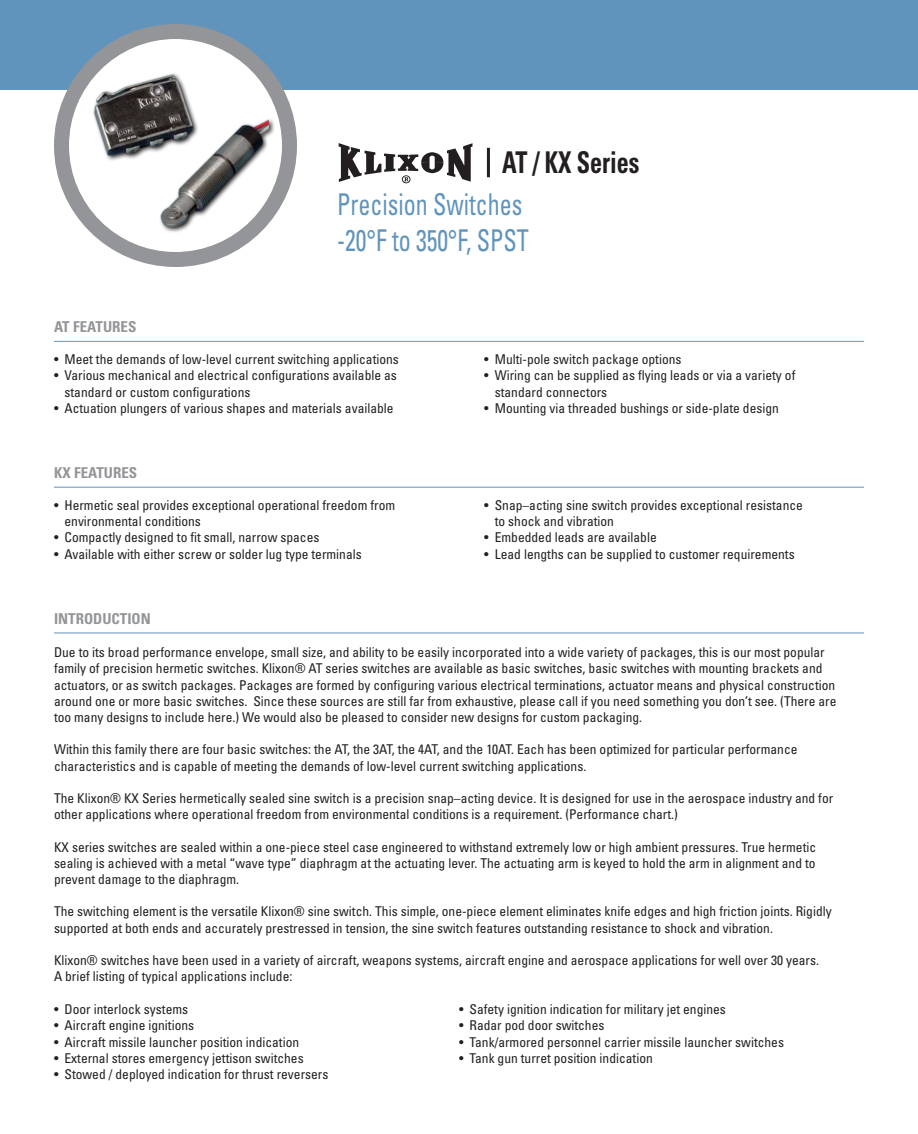
<style>
.page{position:relative;width:918px;height:1134px;background:#fff}
.page>*{position:absolute;margin:0;border:0;box-sizing:border-box;transform-origin:0 0}
.t1{font:condensed 30px/36px "Univers";color:#6194bc;scale:.8 1}
.t2{font:700 condensed 30px "Univers";color:#231f20;scale:.8 1}
.t3{font:700 condensed 15px "Univers";color:#939598}
.t4{font:condensed 13.5px/16.2px "Univers";color:#231f20}
</style>
<div class="page">
<div style="left:0;top:0;width:918px;height:92px;background:#6194bc"></div>
<svg style="left:339px;top:143px;width:133px;height:40px"></svg>
<hr style="left:487px;top:148px;width:3px;height:29px;background:#231f20">
<hr style="left:54px;top:341px;width:810px;height:1px;background:#6194bc">
<svg style="left:62px;top:32px;width:228px;height:228px"></svg>
<svg style="left:91px;top:72px;width:183px;height:161px"></svg>
<img style="left:90px;top:69px;width:179px;height:159px">
<div style="left:54px;top:24px;width:243px;height:243px;border:15px solid #939598;border-radius:50%"></div>
<hr style="left:54px;top:487px;width:810px;height:1px;background:#6194bc">
<hr style="left:54px;top:633px;width:810px;height:1px;background:#6194bc">
<h1 class="t2" style="left:502px;top:144px;width:173px">AT / KX Series</h1>
<h1 class="t1" style="left:337px;top:186px;width:241px">Precision Switches -20°F to 350°F, SPST</h1>
<p class="t3" style="left:54px;top:318px;width:84px">AT FEATURES</p>
<p class="t4" style="left:54px;top:351px;width:346px">• Meet the demands of low-level current switching applications</p>
<p class="t4" style="left:65px;top:367px;width:334px;text-indent:-11px">• Various mechanical and electrical configurations available as standard or custom configurations</p>
<p class="t4" style="left:54px;top:400px;width:341px">• Actuation plungers of various shapes and materials available</p>
<p class="t3" style="left:54px;top:464px;width:85px">KX FEATURES</p>
<p class="t4" style="left:65px;top:497px;width:332px;text-indent:-11px">• Hermetic seal provides exceptional operational freedom from environmental conditions</p>
<p class="t4" style="left:54px;top:529px;width:267px">• Compactly designed to fit small, narrow spaces</p>
<p class="t4" style="left:54px;top:545px;width:309px">• Available with either screw or solder lug type terminals</p>
<p class="t4" style="left:484px;top:351px;width:199px">• Multi-pole switch package options</p>
<p class="t4" style="left:495px;top:367px;width:302px;text-indent:-11px">• Wiring can be supplied as flying leads or via a variety of standard connectors</p>
<p class="t4" style="left:484px;top:400px;width:296px">• Mounting via threaded bushings or side-plate design</p>
<p class="t4" style="left:495px;top:497px;width:310px;text-indent:-11px">• Snap–acting sine switch provides exceptional resistance to shock and vibration</p>
<p class="t4" style="left:484px;top:529px;width:174px">• Embedded leads are available</p>
<p class="t4" style="left:484px;top:545px;width:312px">• Lead lengths can be supplied to customer requirements</p>
<p class="t3" style="left:54px;top:609px;width:98px">INTRODUCTION</p>
<p class="t4" style="left:54px;top:644px;width:784px">Due to its broad performance envelope, small size, and ability to be easily incorporated into a wide variety of packages, this is our most popular family of precision hermetic switches. Klixon® AT series switches are available as basic switches, basic switches with mounting brackets and actuators, or as switch packages. Packages are formed by configuring various electrical terminations, actuator means and physical construction around one or more basic switches. Since these sources are still far from exhaustive, please call if you need something you don’t see. (There are too many designs to include here.) We would also be pleased to consider new designs for custom packaging.</p>
<p class="t4" style="left:54px;top:741px;width:745px">Within this family there are four basic switches: the AT, the 3AT, the 4AT, and the 10AT. Each has been optimized for particular performance characteristics and is capable of meeting the demands of low-level current switching applications.</p>
<p class="t4" style="left:54px;top:790px;width:781px">The Klixon® KX Series hermetically sealed sine switch is a precision snap–acting device. It is designed for use in the aerospace industry and for other applications where operational freedom from environmental conditions is a requirement. (Performance chart.)</p>
<p class="t4" style="left:54px;top:839px;width:764px;text-align:justify">KX series switches are sealed within a one-piece steel case engineered to withstand extremely low or high ambient pressures. True hermetic sealing is achieved with a metal “wave type” diaphragm at the actuating lever. The actuating arm is keyed to hold the arm in alignment and to prevent damage to the diaphragm.</p>
<p class="t4" style="left:54px;top:903px;width:779px">The switching element is the versatile Klixon® sine switch. This simple, one-piece element eliminates knife edges and high friction joints. Rigidly supported at both ends and accurately prestressed in tension, the sine switch features outstanding resistance to shock and vibration.</p>
<p class="t4" style="left:54px;top:952px;width:767px">Klixon® switches have been used in a variety of aircraft, weapons systems, aircraft engine and aerospace applications for well over 30 years.<br>A brief listing of typical applications include:</p>
<p class="t4" style="left:54px;top:1001px;width:136px">• Door interlock systems</p>
<p class="t4" style="left:54px;top:1017px;width:142px">• Aircraft engine ignitions</p>
<p class="t4" style="left:54px;top:1034px;width:247px">• Aircraft missile launcher position indication</p>
<p class="t4" style="left:54px;top:1050px;width:251px">• External stores emergency jettison switches</p>
<p class="t4" style="left:54px;top:1066px;width:276px">• Stowed / deployed indication for thrust reversers</p>
<p class="t4" style="left:459px;top:1001px;width:268px">• Safety ignition indication for military jet engines</p>
<p class="t4" style="left:459px;top:1017px;width:147px">• Radar pod door switches</p>
<p class="t4" style="left:459px;top:1034px;width:327px">• Tank/armored personnel carrier missile launcher switches</p>
<p class="t4" style="left:459px;top:1050px;width:195px">• Tank gun turret position indication</p>
</div>
